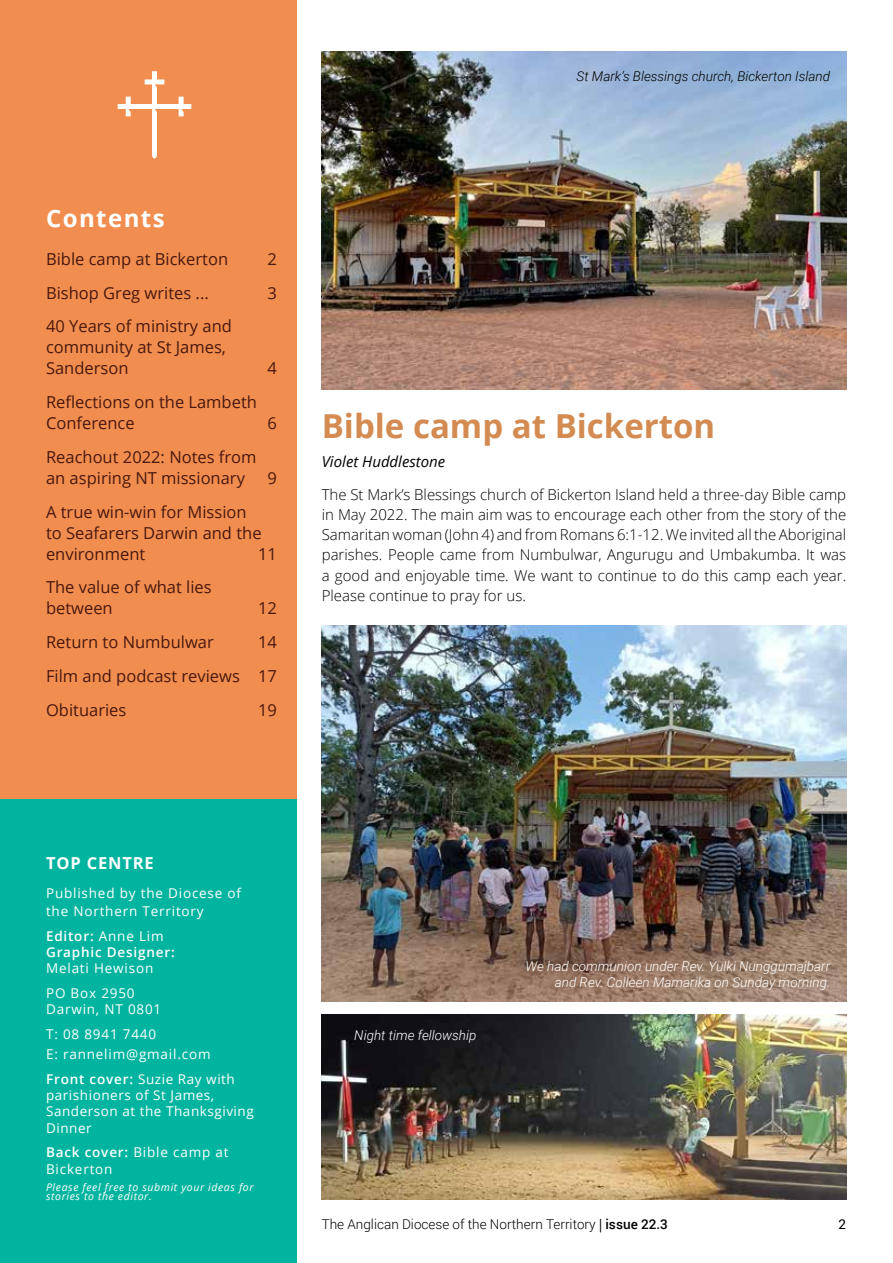
<style>
.page{position:relative;width:893px;height:1263px;background:#fff}
.page>*{position:absolute;margin:0;border:0;box-sizing:border-box;transform-origin:0 0}
.t1{font:700 33px "Open Sans";color:#d38b51}
.t2{font:700 24px "Open Sans";letter-spacing:.06em;color:#fff}
.t3{font:16.5px/21px "Open Sans";color:#49180e}
.t4{font:700 16.5px "Open Sans";letter-spacing:.05em;color:#fff}
.t5{font:300 15px/20.2px "Open Sans";color:#000;text-align:justify}
.t6{font:italic 15px "Open Sans";color:#000}
.t7{font:13.5px/24.8px "Open Sans";letter-spacing:.06em;color:#fff}
.t8{font:italic 300 13.5px/16.2px "Roboto";color:#fff;text-align:right}
.t9{font:13.5px/16.2px "Open Sans";letter-spacing:.04em;color:#fff}
.t10{font:300 13.5px "Roboto";color:#000}
.t11{font:italic 300 13.5px "Roboto";color:#000}
.t12{font:600 13.5px/16.2px "Open Sans";letter-spacing:.06em;color:#fff}
.t13{font:13.5px "Roboto";color:#000}
.t14{font:italic 10.5px/9px "Open Sans";letter-spacing:.06em;color:#fff}
.s1{font-weight:400}
.s2{font-style:inherit}
.s3{font-weight:600}
.s4{font-family:"Frutiger"}
.s5{font-weight:500}
</style>
<div class="page">
<div style="left:0;top:0;width:296px;height:842px;background:#f18e4f"></div>
<div style="left:0;top:799px;width:296px;height:464px;background:#00b49f"></div>
<svg style="left:118px;top:71px;width:73px;height:87px"></svg>
<img style="left:322px;top:51px;width:524px;height:338px">
<img style="left:322px;top:1015px;width:524px;height:184px">
<img style="left:322px;top:625px;width:524px;height:376px">
<p class="t11" style="left:577px;top:67px;width:255px">St Mark’s Blessings church, Bickerton Island</p>
<h2 class="t2" style="left:46px;top:201px;width:120px">Contents</h2>
<p class="t3" style="left:46px;top:248px;width:184px">Bible camp at Bickerton</p>
<p class="t3" style="left:268px;top:248px;width:11px">2</p>
<p class="t3" style="left:46px;top:282px;width:164px">Bishop Greg writes ...</p>
<p class="t3" style="left:268px;top:282px;width:11px">3</p>
<p class="t3" style="left:46px;top:315px;width:187px">40 Years of ministry and community at St James,<br>Sanderson</p>
<p class="t3" style="left:268px;top:357px;width:11px">4</p>
<p class="t3" style="left:46px;top:391px;width:212px">Reflections on the Lambeth<br>Conference</p>
<p class="t3" style="left:46px;top:446px;width:212px">Reachout 2022: Notes from an aspiring NT missionary</p>
<p class="t3" style="left:268px;top:412px;width:11px">6</p>
<p class="t3" style="left:268px;top:467px;width:11px">9</p>
<p class="t3" style="left:46px;top:501px;width:217px">A true win-win for Mission to Seafarers Darwin and the environment</p>
<p class="t3" style="left:258px;top:543px;width:20px">11</p>
<p class="t3" style="left:46px;top:576px;width:167px">The value of what lies between</p>
<p class="t3" style="left:258px;top:597px;width:20px">12</p>
<p class="t3" style="left:46px;top:631px;width:169px">Return to Numbulwar</p>
<p class="t3" style="left:46px;top:625px;width:232px;line-height:33.8px;text-align:justify;text-indent:212px">14<br>Film and podcast reviews 17<br>Obituaries</p>
<p class="t3" style="left:258px;top:699px;width:20px">19</p>
<h1 class="t1" style="left:322px;top:402px;width:395px">Bible camp at Bickerton</h1>
<p class="t6" style="left:322px;top:451px;width:125px">Violet Huddlestone</p>
<p class="t5" style="left:322px;top:483px;width:526px">The St Mark’s Blessings church of Bickerton Island held a three-day Bible camp in May 2022. The main aim was to encourage each other from the story of the Samaritan woman (John 4) and from Romans 6:1-12. We invited all the Aboriginal parishes. People came from Numbulwar, Angurugu and Umbakumba. It was a good and enjoyable time. We want to continue to do this camp each year.<br>Please continue to pray for us.</p>
<p class="t4" style="left:46px;top:851px;width:109px">TOP CENTRE</p>
<p class="t7" style="left:46px;top:884px;width:197px;line-height:18px">Published by the Diocese of the Northern Territory</p>
<p class="t12" style="left:46px;top:927px;width:130px">Editor: <span class="s1">Anne Lim<br></span>Graphic Designer:</p>
<p class="t7" style="left:46px;top:955px;width:109px">Melati Hewison<br>PO Box 2950</p>
<p class="t7" style="left:46px;top:996px;width:117px">Darwin, NT 0801<br><span class="s2">T:</span> 08 8941 7440</p>
<p class="t7" style="left:46px;top:1042px;width:190px"><span class="s2">E:</span> rannelim@gmail.com<br><span class="s3">Front cover</span><span class="s3">:</span> Suzie Ray with</p>
<p class="t9" style="left:46px;top:1087px;width:209px">parishioners of St James,<br>Sanderson at the Thanksgiving<br>Dinner</p>
<p class="t7" style="left:46px;top:1144px;width:184px;line-height:16.2px"><span class="s3">Back cover:</span> Bible camp at<br>Bickerton</p>
<p class="t14" style="left:46px;top:1182px;width:209px">Please feel free to submit your ideas for stories to the editor.</p>
<p class="t8" style="left:354px;top:1026px;width:124px">Night time fellowship</p>
<p class="t8" style="left:525px;top:957px;width:306px">We had communion under Rev. Yulki Nunggumajbarr and Rev. Colleen Mamarika on Sunday morning.</p>
<p class="t10" style="left:322px;top:1215px;width:348px">The Anglican Diocese of the Northern Territory <span class="s4">|</span> <span class="s5">issue 22.3</span></p>
<p class="t13" style="left:839px;top:1215px;width:9px">2</p>
</div>
